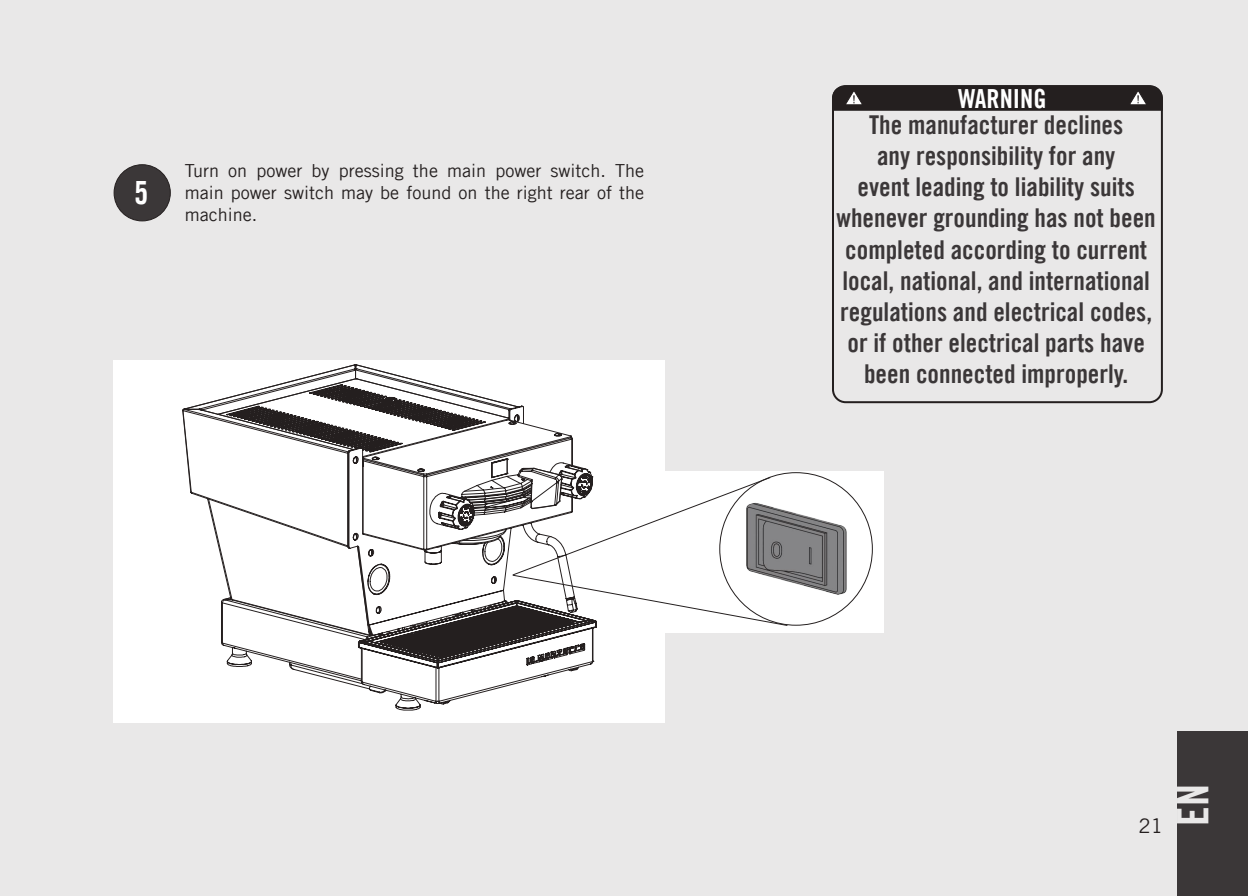
<style>
.page{position:relative;width:1248px;height:896px;background:#fff}
.page>*{position:absolute;margin:0;border:0;box-sizing:border-box;transform-origin:0 0}
.t1{font:44px "Trade Gothic LT Bold Cond Twenty";color:#e9e8e8}
.t2{font:32px "Trade Gothic LT Bold Cond Twenty";color:#fff}
.t3{font:26.4px "Trade Gothic LT Bold Cond Twenty";color:#fff}
.t4{font:26px/31.2px "Trade Gothic LT Bold Cond Twenty";color:#3b3738;text-align:center}
.t5{font:20px "Trade Gothic LT";color:#241f1f}
.t6{font:18px/21.6px "Trade Gothic LT";color:#241f1f;text-align:justify}
</style>
<div class="page">
<div style="left:28px;top:0;width:1219px;height:896px;background:#e9e8e8"></div>
<div style="left:0;top:0;width:28px;height:896px;background:#e9e8e8"></div>
<div style="left:1176px;top:731px;width:71px;height:165px;background:#3b3738"></div>
<div style="left:113px;top:360px;width:552px;height:363px;background:#fff"></div>
<svg style="left:182px;top:364px;width:414px;height:341px"></svg>
<div style="left:831px;top:85px;width:331px;height:318px;border:2px solid #241f1f;border-radius:13px"></div>
<svg style="left:831px;top:85px;width:332px;height:27px;background:#342f2f"></svg>
<div style="left:114px;top:165px;width:56px;height:56px;background:#3b3738;border-radius:50%"></div>
<div style="left:114px;top:164px;width:56px;height:57px;border:1px solid #241f1f;border-radius:50%"></div>
<div style="left:644px;top:472px;width:239px;height:161px;background:#fff"></div>
<img style="left:769px;top:472px;width:104px;height:154px">
<svg style="left:512px;top:477px;width:276px;height:149px"></svg>
<p class="t2" style="left:134px;top:173px;width:16px">5</p>
<p class="t6" style="left:185px;top:160px;width:461px">Turn on power by pressing the main power switch. The main power switch may be found on the right rear of the machine.</p>
<p class="t3" style="left:958px;top:82px;width:90px">WARNING</p>
<p class="t4" style="left:836px;top:109px;width:320px">The manufacturer declines<br>any responsibility for any<br>event leading to liability suits whenever grounding has not been completed according to current local, national, and international regulations and electrical codes, or if other electrical parts have been connected improperly.</p>
<p class="t5" style="left:1138px;top:814px;width:26px">21</p>
<h1 class="t1" style="left:1165px;top:826px;width:43px;rotate:-90deg">EN</h1>
</div>
